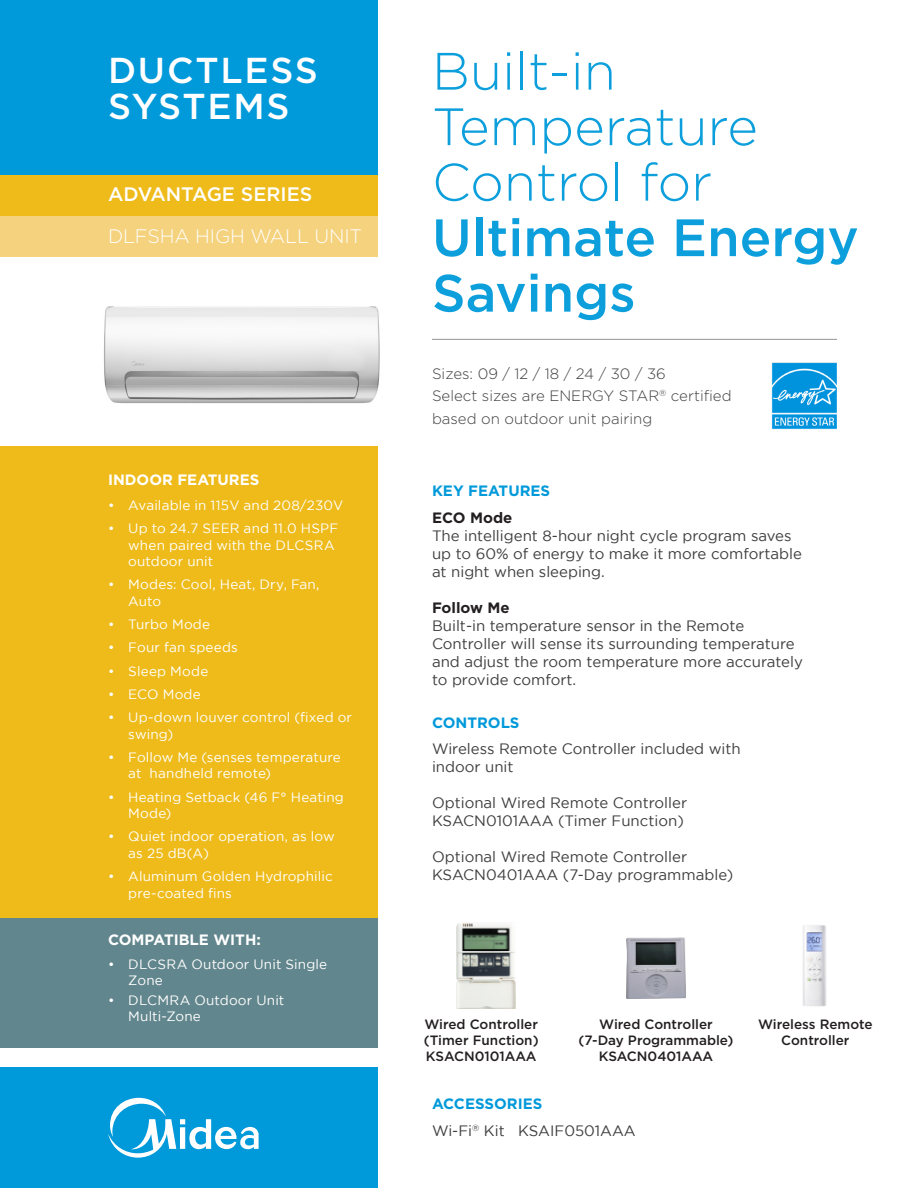
<style>
.page{position:relative;width:918px;height:1188px;background:#fff}
.page>*{position:absolute;margin:0;border:0;box-sizing:border-box;transform-origin:0 0}
.t1{font:300 52.5px/55.5px "Gotham";color:#0c9fdc}
.t2{font:500 52.5px/55.5px "Gotham HTF";color:#0c9fdc}
.t3{font:500 36px/36px "Gotham HTF";letter-spacing:.05em;color:#fff}
.t4{font:300 19.5px "Gotham";letter-spacing:-.01em;color:#fff}
.t5{font:500 19.5px "Gotham HTF";color:#fff}
.t6{font:15px/18px "Gotham";color:#3e3e3f}
.t7{font:300 15px/22.5px "Gotham";color:#3e3e3f}
.t8{font:700 15px "Gotham";color:#0099da}
.t9{font:700 15px "Gotham";color:#fff}
.t10{font:700 15px "Gotham";color:#231f20}
.t11{font:13.5px/16.5px "Gotham";letter-spacing:.015em;color:#fff}
.t12{font:500 13.5px "Gotham HTF";color:#231f20}
</style>
<div class="page">
<div style="left:0;top:446px;width:378px;height:472px;background:#eebb1b"></div>
<div style="left:0;top:0;width:378px;height:176px;background:#0099da"></div>
<div style="left:0;top:176px;width:378px;height:40px;background:#eebb1b"></div>
<div style="left:0;top:216px;width:378px;height:40px;background:#f5d27d"></div>
<div style="left:0;top:918px;width:378px;height:130px;background:#62868d"></div>
<hr style="left:432px;top:339px;width:405px;height:1px;background:#939598">
<img style="left:104px;top:306px;width:276px;height:98px">
<div style="left:0;top:1068px;width:378px;height:120px;background:#0099da"></div>
<svg style="left:108px;top:1098px;width:151px;height:60px"></svg>
<img style="left:772px;top:363px;width:65px;height:66px">
<img style="left:457px;top:923px;width:58px;height:85px">
<img style="left:627px;top:937px;width:58px;height:61px">
<img style="left:803px;top:925px;width:24px;height:82px">
<p class="t3" style="left:108px;top:51px;width:212px">DUCTLESS<br>SYSTEMS</p>
<p class="t5" style="left:108px;top:183px;width:206px">ADVANTAGE SERIES</p>
<p class="t4" style="left:108px;top:225px;width:256px">DLFSHA HIGH WALL UNIT</p>
<p class="t9" style="left:108px;top:471px;width:153px">INDOOR FEATURES</p>
<p class="t11" style="left:108px;top:497px;width:237px">• Available in 115V and 208/230V</p>
<p class="t11" style="left:128px;top:520px;width:212px;text-indent:-20px">• Up to 24.7 SEER and 11.0 HSPF when paired with the DLCSRA outdoor unit</p>
<p class="t11" style="left:128px;top:576px;width:193px;text-indent:-20px">• Modes: Cool, Heat, Dry, Fan,<br>Auto</p>
<p class="t11" style="left:108px;top:616px;width:104px">• Turbo Mode</p>
<p class="t11" style="left:108px;top:639px;width:131px">• Four fan speeds</p>
<p class="t11" style="left:108px;top:662px;width:102px">• Sleep Mode</p>
<p class="t11" style="left:108px;top:686px;width:94px">• ECO Mode</p>
<p class="t11" style="left:128px;top:709px;width:225px;text-indent:-20px">• Up-down louver control (fixed or swing)</p>
<p class="t11" style="left:128px;top:749px;width:214px;text-indent:-20px">• Follow Me (senses temperature at handheld remote)</p>
<p class="t11" style="left:128px;top:788px;width:217px;text-indent:-20px">• Heating Setback (46 F° Heating<br>Mode)</p>
<p class="t11" style="left:128px;top:828px;width:208px;text-indent:-20px">• Quiet indoor operation, as low as 25 dB(A)</p>
<p class="t11" style="left:128px;top:868px;width:206px;text-indent:-20px">• Aluminum Golden Hydrophilic pre-coated fins</p>
<p class="t9" style="left:108px;top:931px;width:154px">COMPATIBLE WITH:</p>
<p class="t11" style="left:128px;top:955px;width:201px;text-indent:-20px">• DLCSRA Outdoor Unit Single<br>Zone</p>
<p class="t11" style="left:128px;top:991px;width:158px;text-indent:-20px">• DLCMRA Outdoor Unit<br>Multi-Zone</p>
<p class="t1" style="left:432px;top:43px;width:185px">Built-in</p>
<p class="t1" style="left:432px;top:98px;width:327px">Temperature<br>Control for</p>
<p class="t2" style="left:432px;top:209px;width:428px">Ultimate Energy<br>Savings</p>
<p class="t7" style="left:432px;top:362px;width:235px">Sizes: 09 / 12 / 18 / 24 / 30 / 36</p>
<p class="t7" style="left:432px;top:385px;width:301px">Select sizes are ENERGY STAR<sup>®</sup> certified based on outdoor unit pairing</p>
<p class="t8" style="left:432px;top:482px;width:120px">KEY FEATURES</p>
<p class="t10" style="left:432px;top:509px;width:82px">ECO Mode</p>
<p class="t6" style="left:432px;top:527px;width:371px">The intelligent 8-hour night cycle program saves up to 60% of energy to make it more comfortable at night when sleeping.</p>
<p class="t10" style="left:432px;top:599px;width:79px">Follow Me</p>
<p class="t6" style="left:432px;top:617px;width:372px">Built-in temperature sensor in the Remote Controller will sense its surrounding temperature and adjust the room temperature more accurately to provide comfort.</p>
<p class="t8" style="left:432px;top:714px;width:89px">CONTROLS</p>
<p class="t6" style="left:432px;top:739px;width:310px">Wireless Remote Controller included with</p>
<p class="t6" style="left:432px;top:757px;width:83px">indoor unit</p>
<p class="t6" style="left:432px;top:793px;width:257px">Optional Wired Remote Controller<br>KSACN0101AAA (Timer Function)</p>
<p class="t6" style="left:432px;top:847px;width:303px">Optional Wired Remote Controller<br>KSACN0401AAA (7-Day programmable)</p>
<p class="t12" style="left:424px;top:1016px;width:115px">Wired Controller</p>
<p class="t12" style="left:424px;top:1032px;width:116px">(Timer Function)</p>
<p class="t12" style="left:426px;top:1049px;width:112px">KSACN0101AAA</p>
<p class="t8" style="left:432px;top:1095px;width:112px">ACCESSORIES</p>
<p class="t12" style="left:599px;top:1016px;width:115px">Wired Controller</p>
<p class="t12" style="left:578px;top:1032px;width:157px">(7-Day Programmable)</p>
<p class="t12" style="left:599px;top:1049px;width:116px">KSACN0401AAA</p>
<p class="t6" style="left:432px;top:1121px;width:205px">Wi-Fi<sup>®</sup> Kit KSAIF0501AAA</p>
<p class="t12" style="left:758px;top:1016px;width:116px">Wireless Remote</p>
<p class="t12" style="left:781px;top:1032px;width:70px">Controller</p>
</div>
